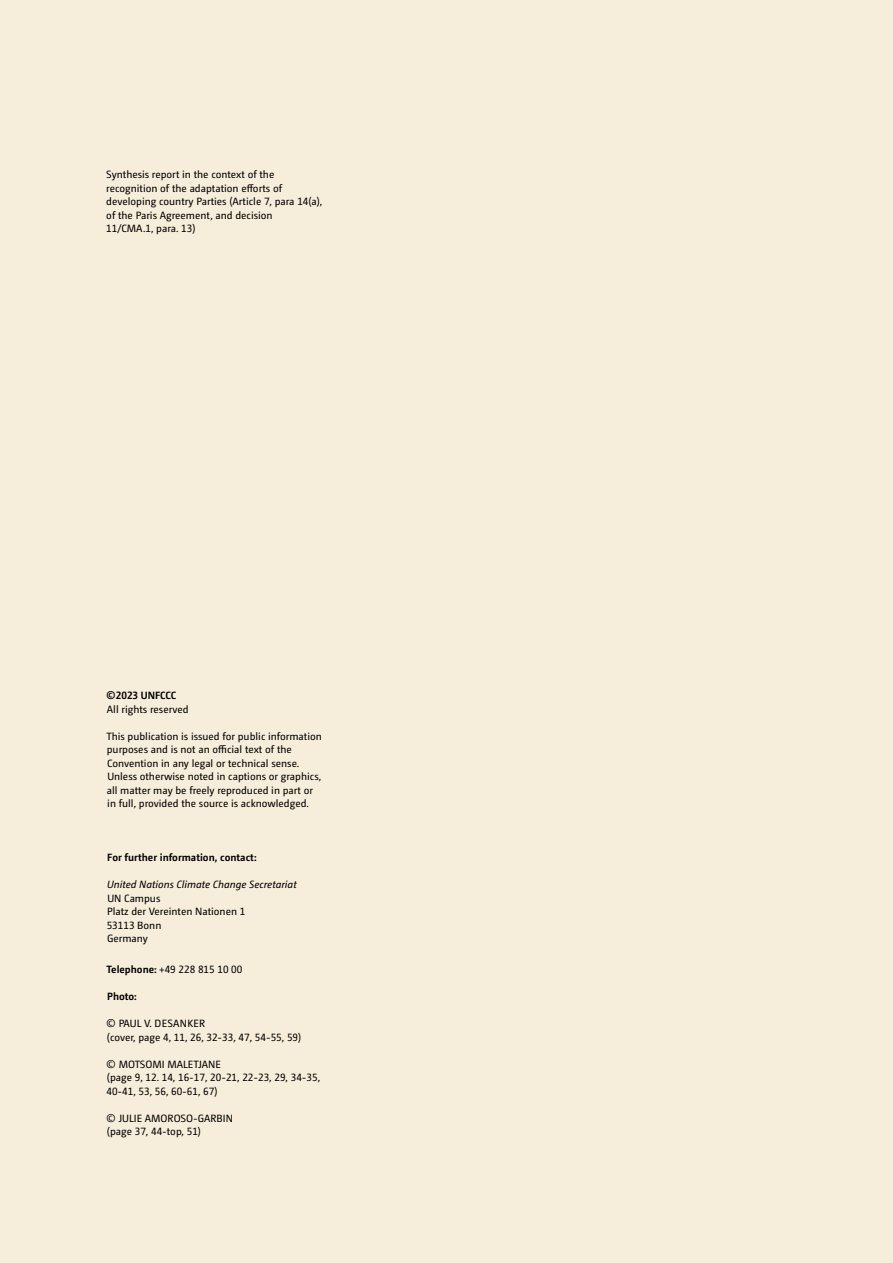
<style>
.page{position:relative;width:893px;height:1263px;background:#f6eedb}
.page>*{position:absolute;margin:0;border:0;box-sizing:border-box;transform-origin:0 0}
.t1{font:10.5px/13.5px "Camingo Dos Pro";color:#000}
.t2{font:700 10.5px "Camingo Dos Pro";color:#000}
.t3{font:italic 10.5px "Camingo Dos Pro";color:#000}
.s1{font-weight:700}
</style>
<div class="page">
<p class="t1" style="left:106px;top:168px;width:218px">Synthesis report in the context of the recognition of the adaptation efforts of developing country Parties (Article 7, para 14(a), of the Paris Agreement, and decision 11/CMA.1, para. 13)</p>
<p class="t2" style="left:106px;top:689px;width:72px">©2023 UNFCCC</p>
<p class="t1" style="left:107px;top:702px;width:83px">All rights reserved</p>
<p class="t1" style="left:106px;top:729px;width:217px">This publication is issued for public information purposes and is not an official text of the Convention in any legal or technical sense.<br>Unless otherwise noted in captions or graphics, all matter may be freely reproduced in part or in full, provided the source is acknowledged.</p>
<p class="t2" style="left:107px;top:851px;width:151px">For further information, contact:</p>
<p class="t3" style="left:107px;top:879px;width:191px">United Nations Climate Change Secretariat</p>
<p class="t1" style="left:107px;top:891px;width:140px">UN Campus<br>Platz der Vereinten Nationen 1<br>53113 Bonn<br>Germany</p>
<p class="t1" style="left:107px;top:962px;width:137px"><span class="s1">Telephone:</span> +49 228 815 10 00</p>
<p class="t2" style="left:107px;top:990px;width:31px">Photo:</p>
<p class="t1" style="left:106px;top:1016px;width:197px">© PAUL V. DESANKER<br>(cover, page 4, 11, 26, 32-33, 47, 54-55, 59)</p>
<p class="t1" style="left:106px;top:1057px;width:215px">© MOTSOMI MALETJANE<br>(page 9, 12. 14, 16-17, 20-21, 22-23, 29, 34-35,<br>40-41, 53, 56, 60-61, 67)</p>
<p class="t1" style="left:106px;top:1111px;width:128px">© JULIE AMOROSO-GARBIN (page 37, 44-top, 51)</p>
</div>
